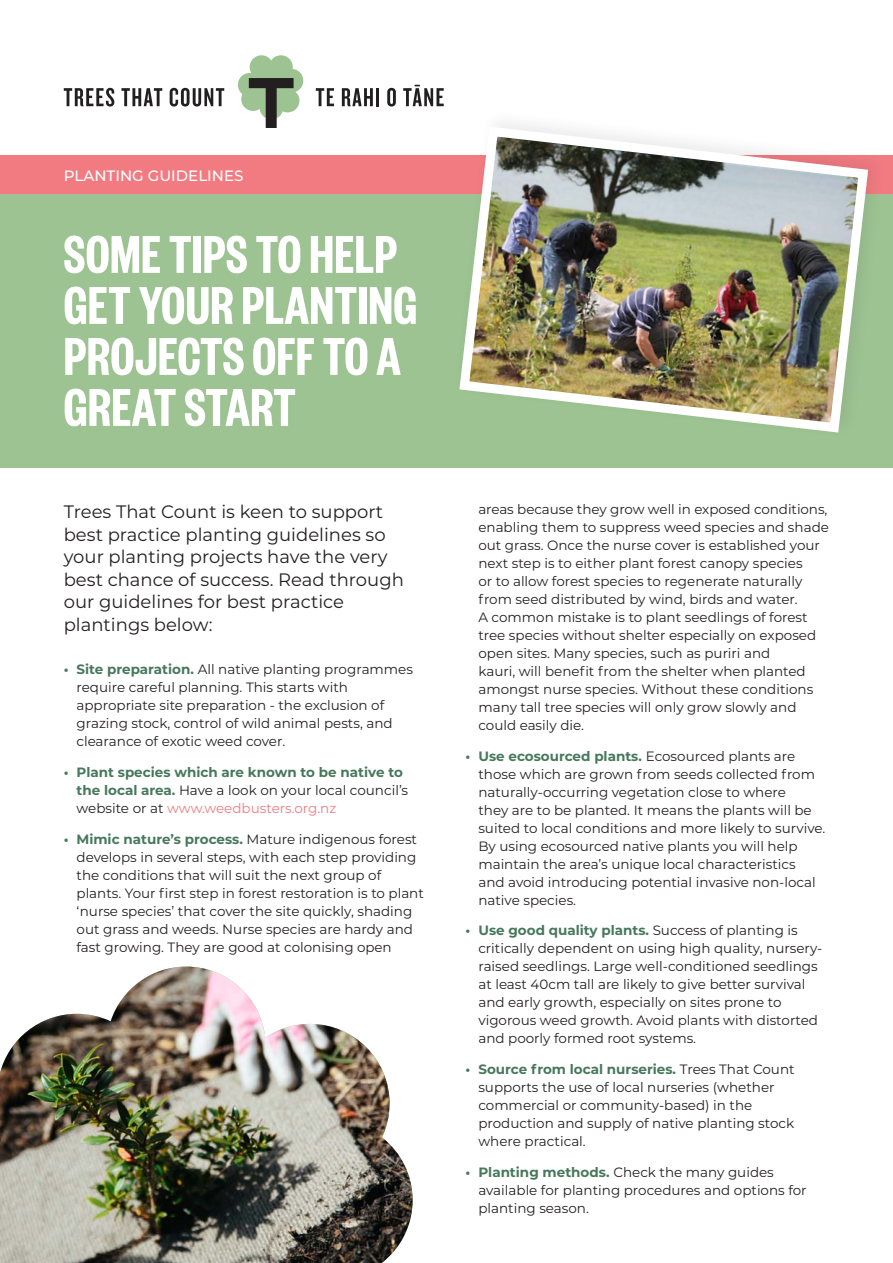
<style>
.page{position:relative;width:893px;height:1263px;background:#fff}
.page>*{position:absolute;margin:0;border:0;box-sizing:border-box;transform-origin:0 0}
.Pull_out_body_text{font:600 58.5px/51px "Founders Grotesk X Cond";letter-spacing:.01em;color:#fff}
.t1{font:18px/22.5px "Montserrat";color:#231f20}
.t2{font:500 15px "Montserrat";color:#fff}
.t3{font:13.5px/18px "Montserrat";color:#231f20}
.t4{font:700 13.5px/18px "Montserrat";color:#47785c}
.s1{font-weight:700;color:#47785c}
.s2{font-weight:400;color:#231f20}
.s3{font-weight:400;color:#f27b82}
</style>
<div class="page">
<div style="left:269px;top:55px;width:24px;height:24px;background:#9dc392;border-radius:50%"></div>
<div style="left:250px;top:55px;width:23px;height:24px;background:#9dc392;border-radius:50%"></div>
<div style="left:280px;top:69px;width:23px;height:23px;background:#9dc392;border-radius:50%"></div>
<div style="left:238px;top:73px;width:23px;height:24px;background:#9dc392;border-radius:50%"></div>
<div style="left:241px;top:87px;width:24px;height:24px;background:#9dc392;border-radius:50%"></div>
<div style="left:276px;top:89px;width:23px;height:23px;background:#9dc392;border-radius:50%"></div>
<div style="left:257px;top:72px;width:28px;height:29px;background:#9dc392;border-radius:50%"></div>
<svg style="left:64px;top:88px;width:50px;height:19px"></svg>
<svg style="left:121px;top:88px;width:41px;height:18px"></svg>
<svg style="left:170px;top:88px;width:54px;height:19px"></svg>
<svg style="left:316px;top:88px;width:18px;height:18px"></svg>
<svg style="left:342px;top:88px;width:31px;height:18px"></svg>
<hr style="left:376px;top:88px;width:3px;height:18px;background:#231f20">
<svg style="left:387px;top:88px;width:9px;height:19px"></svg>
<svg style="left:403px;top:85px;width:41px;height:21px"></svg>
<svg style="left:249px;top:78px;width:45px;height:50px"></svg>
<div style="left:0;top:187px;width:893px;height:280px;background:#9dc392"></div>
<div style="left:0;top:155px;width:893px;height:38px;background:#f27b82"></div>
<div style="left:452px;top:107px;width:435px;height:333px;background:#231f20;opacity:.09"></div>
<img style="left:454px;top:122px;width:419px;height:315px">
<img style="left:0;top:966px;width:413px;height:297px">
<p class="t2" style="left:64px;top:165px;width:181px">PLANTING GUIDELINES</p>
<p class="Pull_out_body_text" style="left:64px;top:226px;width:355px">SOME TIPS TO HELP<br>GET YOUR PLANTING</p>
<p class="Pull_out_body_text" style="left:64px;top:328px;width:338px">PROJECTS OFF TO A<br>GREAT START</p>
<p class="t1" style="left:64px;top:500px;width:342px">Trees That Count is keen to support best practice planting guidelines so your planting projects have the very best chance of success. Read through our guidelines for best practice plantings below:</p>
<p class="t3" style="left:77px;top:660px;width:338px;text-indent:-13px"><span class="s1">• Site preparation.</span> All native planting programmes require careful planning. This starts with appropriate site preparation - the exclusion of grazing stock, control of wild animal pests, and clearance of exotic weed cover.</p>
<p class="t4" style="left:77px;top:762px;width:333px;text-indent:-13px">• Plant species which are known to be native to the local area. <span class="s2">Have a look on your local council’s website or at</span> <span class="s3">www.weedbusters.org.nz</span></p>
<p class="t3" style="left:77px;top:829px;width:349px;text-indent:-13px"><span class="s1">• Mimic nature’s process.</span> Mature indigenous forest develops in several steps, with each step providing the conditions that will suit the next group of plants. Your first step in forest restoration is to plant ‘nurse species’ that cover the site quickly, shading out grass and weeds. Nurse species are hardy and fast growing. They are good at colonising open</p>
<p class="t3" style="left:478px;top:499px;width:352px">areas because they grow well in exposed conditions, enabling them to suppress weed species and shade out grass. Once the nurse cover is established your next step is to either plant forest canopy species<br>or to allow forest species to regenerate naturally from seed distributed by wind, birds and water.<br>A common mistake is to plant seedlings of forest tree species without shelter especially on exposed open sites. Many species, such as puriri and<br>kauri, will benefit from the shelter when planted amongst nurse species. Without these conditions many tall tree species will only grow slowly and could easily die.</p>
<p class="t3" style="left:478px;top:746px;width:349px;text-indent:-13px"><span class="s1">• Use ecosourced plants.</span> Ecosourced plants are those which are grown from seeds collected from naturally-occurring vegetation close to where<br>they are to be planted. It means the plants will be suited to local conditions and more likely to survive.<br>By using ecosourced native plants you will help maintain the area’s unique local characteristics<br>and avoid introducing potential invasive non-local native species.</p>
<p class="t3" style="left:478px;top:921px;width:346px;text-indent:-13px"><span class="s1">• Use good quality plants.</span> Success of planting is critically dependent on using high quality, nursery&shy;raised seedlings. Large well-conditioned seedlings at least 40cm tall are likely to give better survival and early growth, especially on sites prone to vigorous weed growth. Avoid plants with distorted and poorly formed root systems.</p>
<p class="t3" style="left:478px;top:1060px;width:318px;text-indent:-13px"><span class="s1">• Source from local nurseries.</span> Trees That Count supports the use of local nurseries (whether commercial or community-based) in the production and supply of native planting stock where practical.</p>
<p class="t3" style="left:478px;top:1162px;width:330px;text-indent:-13px"><span class="s1">• Planting methods.</span> Check the many guides available for planting procedures and options for planting season.</p>
</div>
